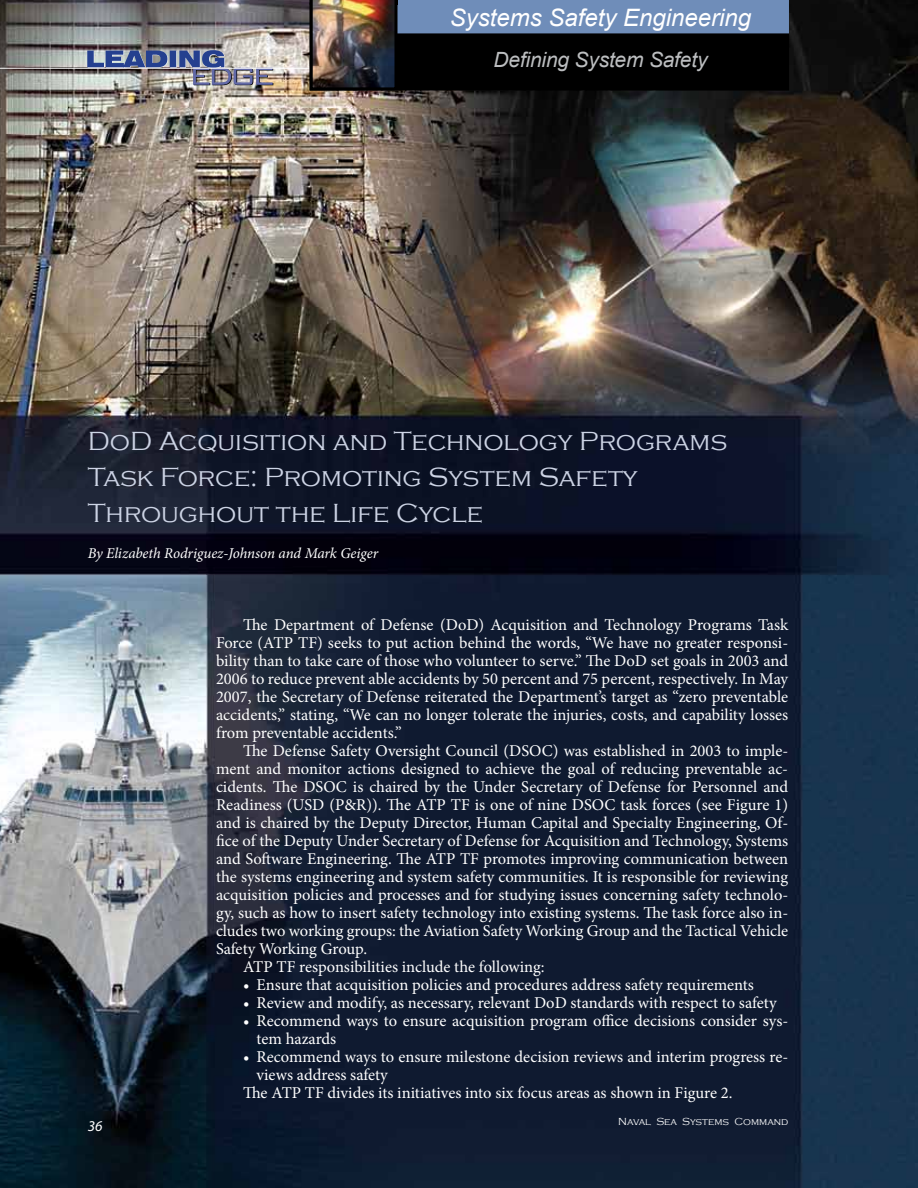
<style>
.page{position:relative;width:918px;height:1188px;background:#fff}
.page>*{position:absolute;margin:0;border:0;box-sizing:border-box;transform-origin:0 0}
.t1{font:300 27px/36px "Copperplate Gothic";color:#cdd4e5}
.t2{font:italic 24px "Arial";color:#fff}
.t3{font:italic 21px "Arial";letter-spacing:-.01em;color:#bcbec0}
.t4{font:16.5px/18px "Minion Pro";color:#fff;text-align:justify}
.t5{font:italic 15px "Minion Pro";letter-spacing:-.005em;color:#fff}
.t6{font:italic 15px "Myriad Pro";color:#fff}
.t7{font:300 10.5px "Copperplate Gothic";color:#fff}
</style>
<div class="page">
<img style="left:0;top:0;width:918px;height:1188px">
<img style="left:87px;top:50px;width:186px;height:35px">
<hr style="left:0;top:68px;width:330px;height:1px;background:#fff">
<div style="left:310px;top:3px;width:479px;height:87px;background:#000"></div>
<div style="left:313px;top:0;width:476px;height:33px;background:#6f8db9"></div>
<img style="left:310px;top:0;width:88px;height:88px">
<h2 class="t2" style="left:450px;top:3px;width:303px">Systems Safety Engineering</h2>
<p class="t3" style="left:493px;top:46px;width:216px">Defining System Safety</p>
<h1 class="t1" style="left:88px;top:424px;width:641px">DoD Acquisition and Technology Programs<br>Task Force: Promoting System Safety<br>Throughout the Life Cycle</h1>
<p class="t5" style="left:88px;top:543px;width:292px">By Elizabeth Rodriguez-Johnson and Mark Geiger</p>
<p class="t4" style="left:216px;top:616px;width:574px;text-indent:27px">The Department of Defense (DoD) Acquisition and Technology Programs Task Force (ATP TF) seeks to put action behind the words, “We have no greater responsi&shy;bility than to take care of those who volunteer to serve.” The DoD set goals in 2003 and 2006 to reduce prevent able accidents by 50 percent and 75 percent, respectively. In May 2007, the Secretary of Defense reiterated the Department’s target as “zero preventable accidents,” stating, “We can no longer tolerate the injuries, costs, and capability losses from preventable accidents.”</p>
<p class="t4" style="left:243px;top:742px;width:547px">The Defense Safety Oversight Council (DSOC) was established in 2003 to imple-</p>
<p class="t4" style="left:216px;top:760px;width:574px">ment and monitor actions designed to achieve the goal of reducing preventable ac-</p>
<p class="t4" style="left:216px;top:778px;width:574px">cidents. The DSOC is chaired by the Under Secretary of Defense for Personnel and</p>
<p class="t4" style="left:216px;top:796px;width:574px">Readiness (USD (P&amp;R)). The ATP TF is one of nine DSOC task forces (see Figure 1)</p>
<p class="t4" style="left:216px;top:814px;width:574px">and is chaired by the Deputy Director, Human Capital and Specialty Engineering, Of-</p>
<p class="t4" style="left:216px;top:832px;width:574px">fice of the Deputy Under Secretary of Defense for Acquisition and Technology, Systems</p>
<p class="t4" style="left:216px;top:850px;width:574px">and Software Engineering. The ATP TF promotes improving communication between</p>
<p class="t4" style="left:216px;top:868px;width:574px">the systems engineering and system safety communities. It is responsible for reviewing</p>
<p class="t4" style="left:216px;top:886px;width:574px">acquisition policies and processes and for studying issues concerning safety technolo-</p>
<p class="t4" style="left:216px;top:904px;width:574px">gy, such as how to insert safety technology into existing systems. The task force also in-</p>
<p class="t4" style="left:216px;top:922px;width:574px">cludes two working groups: the Aviation Safety Working Group and the Tactical Vehicle</p>
<p class="t4" style="left:216px;top:940px;width:153px">Safety Working Group.</p>
<p class="t4" style="left:243px;top:958px;width:303px">ATP TF responsibilities include the following:</p>
<p class="t4" style="left:243px;top:976px;width:512px">• Ensure that acquisition policies and procedures address safety requirements</p>
<p class="t4" style="left:243px;top:994px;width:535px">• Review and modify, as necessary, relevant DoD standards with respect to safety</p>
<p class="t4" style="left:256px;top:1012px;width:533px;text-indent:-13px">• Recommend ways to ensure acquisition program office decisions consider sys&shy;tem hazards</p>
<p class="t4" style="left:243px;top:1048px;width:547px">• Recommend ways to ensure milestone decision reviews and interim progress re-</p>
<p class="t4" style="left:256px;top:1066px;width:133px">views address safety</p>
<p class="t4" style="left:243px;top:1084px;width:491px">The ATP TF divides its initiatives into six focus areas as shown in Figure 2.</p>
<p class="t6" style="left:88px;top:1116px;width:16px">36</p>
<p class="t7" style="left:618px;top:1116px;width:172px">Naval Sea Systems Command</p>
</div>
